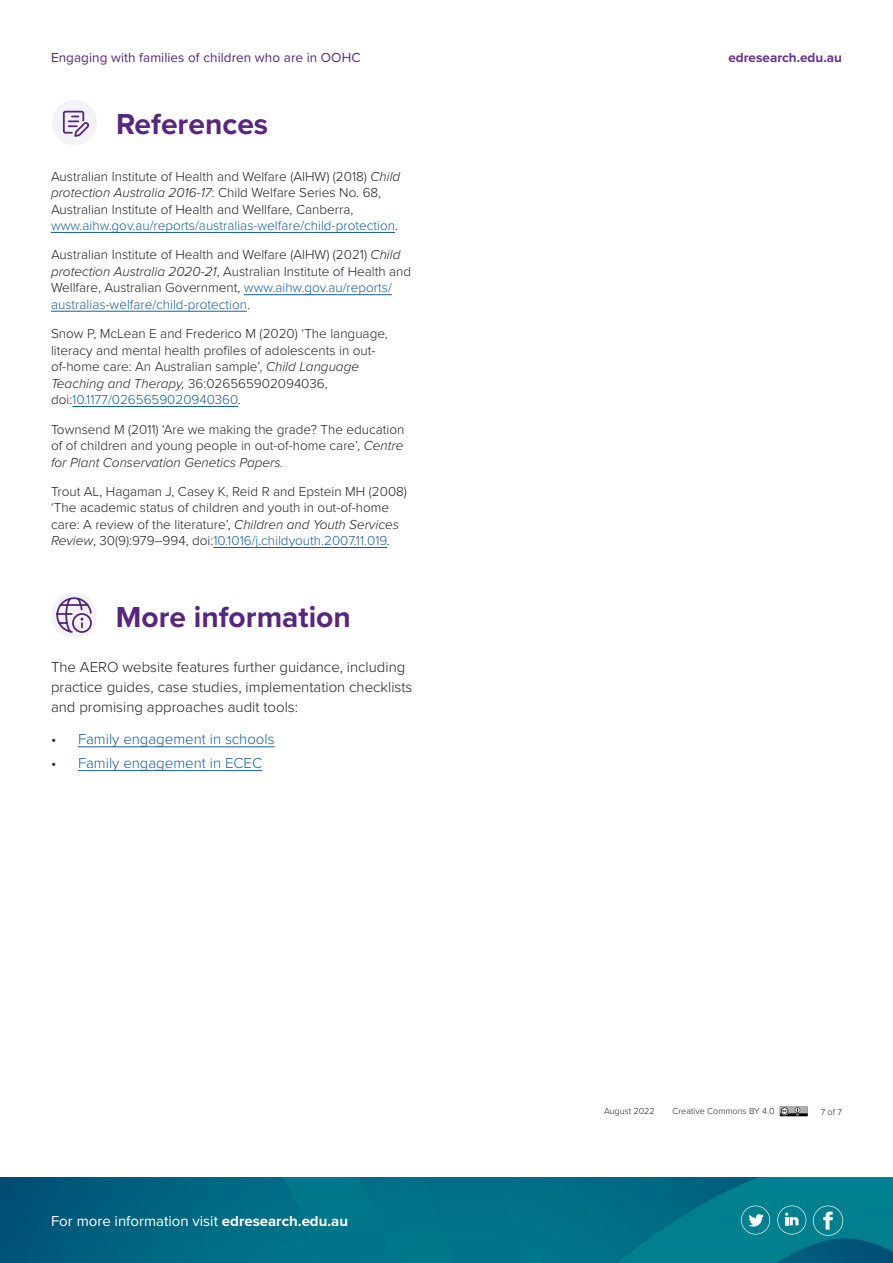
<style>
.page{position:relative;width:893px;height:1263px;background:#fff}
.page>*{position:absolute;margin:0;border:0;box-sizing:border-box;transform-origin:0 0}
.t1{font:700 30px "Proxima Nova";color:#57267e}
.Paragraph_Copy{font:300 15px/20.2px "Proxima Nova";color:#231f20}
.t2{font:300 15px "Proxima Nova";color:#175d9e}
.Web_address{font:15px "Proxima Nova";color:#fff}
.References{font:300 13.5px/16.5px "Proxima Nova";color:#231f20}
.t3{font:13.5px "Proxima Nova";letter-spacing:.005em;color:#57267e}
.t4{font:700 13.5px "Proxima Nova";color:#67308c}
.t5{font:300 9px "Proxima Nova";color:#231f20}
.s1{font-style:italic}
.s2{color:#175d9e}
.s3{color:#231f20}
.s4{font-weight:700}
</style>
<div class="page">
<svg style="left:780px;top:1106px;width:28px;height:10px"></svg>
<img style="left:0;top:1178px;width:893px;height:85px">
<div style="left:52px;top:100px;width:45px;height:45px;background:#f3f2f7;border-radius:50%"></div>
<svg style="left:62px;top:110px;width:27px;height:27px"></svg>
<hr style="left:51px;top:232px;width:344px;height:1px;background:#175d9e">
<hr style="left:244px;top:294px;width:148px;height:1px;background:#175d9e">
<hr style="left:51px;top:311px;width:196px;height:1px;background:#175d9e">
<hr style="left:72px;top:406px;width:166px;height:1px;background:#175d9e">
<hr style="left:213px;top:547px;width:174px;height:1px;background:#175d9e">
<div style="left:51px;top:592px;width:46px;height:46px;background:#f3f2f7;border-radius:50%"></div>
<svg style="left:55px;top:596px;width:37px;height:37px"></svg>
<hr style="left:78px;top:746px;width:197px;height:1px;background:#175d9e">
<hr style="left:78px;top:770px;width:184px;height:1px;background:#175d9e">
<svg style="left:741px;top:1205px;width:29px;height:29px"></svg>
<svg style="left:777px;top:1205px;width:29px;height:29px"></svg>
<svg style="left:813px;top:1205px;width:30px;height:31px"></svg>
<p class="t3" style="left:51px;top:47px;width:311px">Engaging with families of children who are in OOHC</p>
<p class="t4" style="left:728px;top:47px;width:115px">edresearch.edu.au</p>
<h2 class="t1" style="left:116px;top:102px;width:154px">References</h2>
<p class="References" style="left:51px;top:167px;width:351px">Australian Institute of Health and Welfare (AIHW) (2018) <span class="s1">Child protection Australia 2016-17</span>: Child Welfare Series No. 68, Australian Institute of Health and Wellfare, Canberra, <span class="s2">www.aihw.gov.au/reports/australias-welfare/child-protection</span>.</p>
<p class="References" style="left:51px;top:246px;width:362px">Australian Institute of Health and Welfare (AIHW) (2021) <span class="s1">Child protection Australia 2020-21</span>, Australian Institute of Health and Wellfare, Australian Government, <span class="s2">www.aihw.gov.au/reports/ australias-welfare/child-protection</span>.</p>
<p class="References" style="left:51px;top:325px;width:338px">Snow P, McLean E and Frederico M (2020) ‘The language, literacy and mental health profiles of adolescents in out&shy;of-home care: An Australian sample’, <span class="s1">Child Language Teaching and Therapy,</span> 36:026565902094036, doi:<span class="s2">10.1177/0265659020940360</span>.</p>
<p class="References" style="left:51px;top:420px;width:355px;text-align:justify">Townsend M (2011) ‘Are we making the grade? The education of of children and young people in out-of-home care’, <span class="s1">Centre for Plant Conservation Genetics Papers.</span></p>
<p class="References" style="left:51px;top:482px;width:357px">Trout AL, Hagaman J, Casey K, Reid R and Epstein MH (2008) ‘The academic status of children and youth in out-of-home care: A review of the literature’, <span class="s1">Children and Youth Services Review</span>, 30(9):979–994, doi:<span class="s2">10.1016/j.childyouth.2007.11.019</span>.</p>
<h2 class="t1" style="left:116px;top:595px;width:236px">More information</h2>
<p class="Paragraph_Copy" style="left:51px;top:656px;width:363px">The AERO website features further guidance, including practice guides, case studies, implementation checklists and promising approaches audit tools:</p>
<p class="t2" style="left:51px;top:728px;width:225px"><span class="s3">•</span> Family engagement in schools</p>
<p class="t2" style="left:51px;top:752px;width:213px"><span class="s3">•</span> Family engagement in ECEC</p>
<p class="Web_address" style="left:51px;top:1210px;width:299px">For more information visit <span class="s4">edresearch.edu.au</span></p>
<p class="t5" style="left:604px;top:1104px;width:52px">August 2022</p>
<p class="t5" style="left:672px;top:1104px;width:104px">Creative Commons BY 4.0</p>
<p class="t5" style="left:821px;top:1105px;width:23px">7 of 7</p>
</div>
